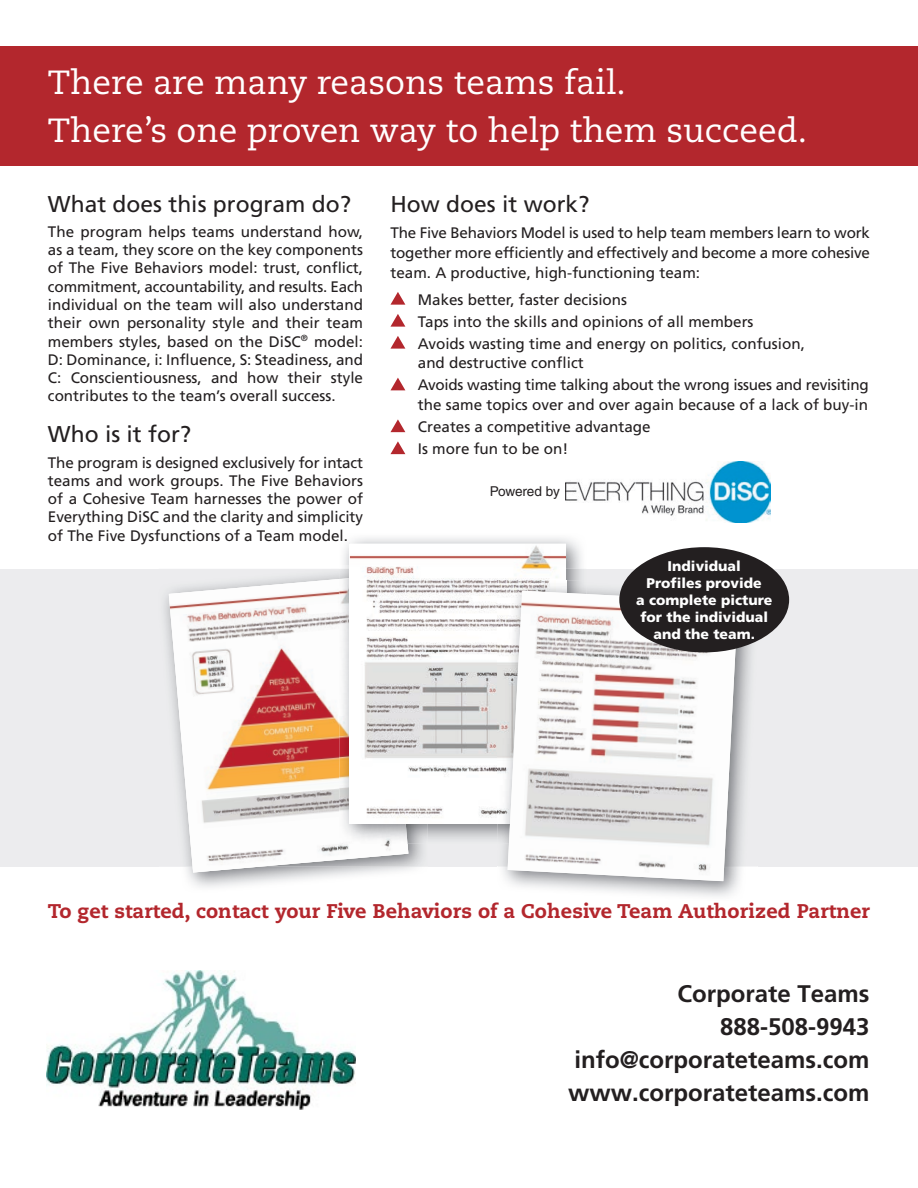
<style>
.page{position:relative;width:918px;height:1188px;background:#fff}
.page>*{position:absolute;margin:0;border:0;box-sizing:border-box;transform-origin:0 0}
.t1{font:33.45px/48.8px "Caecilia";color:#fff}
.t2{font:700 24px/33px "Frutiger";color:#231f20;text-align:right}
.t3{font:22.8px "Frutiger LT Std";color:#231f20}
.t4{font:800 19.8px "Caecilia";letter-spacing:.005em;color:#b3272d}
.t5{font:15.15px/18.3px "Frutiger LT Std";color:#231f20;text-align:justify}
.t6{font:900 13.95px/16.8px "Frutiger LT Std";color:#fff;text-align:center}
.t7{font:13.65px "Helvetica LT Std";letter-spacing:-.015em;color:#231f20}
</style>
<div class="page">
<div style="left:0;top:46px;width:918px;height:119px;background:#b3272d"></div>
<div style="left:0;top:569px;width:918px;height:298px;background:#ececee"></div>
<img style="left:161px;top:571px;width:265px;height:296px">
<img style="left:169px;top:579px;width:239px;height:294px">
<img style="left:339px;top:538px;width:244px;height:306px">
<svg style="left:339px;top:565px;width:11px;height:4px"></svg>
<img style="left:339px;top:578px;width:69px;height:266px">
<img style="left:350px;top:544px;width:216px;height:279px">
<img style="left:503px;top:586px;width:255px;height:311px">
<img style="left:498px;top:581px;width:68px;height:242px">
<img style="left:508px;top:591px;width:230px;height:290px">
<div style="left:619px;top:547px;width:170px;height:105px;background:#231f20;border-radius:50%"></div>
<img style="left:566px;top:462px;width:205px;height:61px">
<svg style="left:390px;top:292px;width:15px;height:13px"></svg>
<svg style="left:390px;top:314px;width:15px;height:13px"></svg>
<svg style="left:390px;top:336px;width:15px;height:13px"></svg>
<svg style="left:390px;top:378px;width:15px;height:12px"></svg>
<svg style="left:390px;top:419px;width:15px;height:13px"></svg>
<svg style="left:390px;top:441px;width:15px;height:13px"></svg>
<img style="left:47px;top:971px;width:308px;height:138px">
<h1 class="t1" style="left:48px;top:58px;width:761px">There are many reasons teams fail.<br>There’s one proven way to help them succeed.</h1>
<h3 class="t3" style="left:48px;top:190px;width:305px">What does this program do?</h3>
<p class="t5" style="left:48px;top:223px;width:317px">The program helps teams understand how, as a team, they score on the key components of The Five Behaviors model: trust, conflict, commitment, accountability, and results. Each individual on the team will also understand their own personality style and their team members styles, based on the DiSC<sup>®</sup> model:<br>D: Dominance, i: Influence, S: Steadiness, and C: Conscientiousness, and how their style contributes to the team’s overall success.</p>
<h3 class="t3" style="left:48px;top:421px;width:145px">Who is it for?</h3>
<p class="t5" style="left:48px;top:453px;width:317px">The program is designed exclusively for intact teams and work groups. The Five Behaviors of a Cohesive Team harnesses the power of Everything DiSC and the clarity and simplicity of The Five Dysfunctions of a Team model.</p>
<h3 class="t3" style="left:390px;top:190px;width:201px">How does it work?</h3>
<p class="t5" style="left:390px;top:223px;width:481px;line-height:19.8px">The Five Behaviors Model is used to help team members learn to work together more efficiently and effectively and become a more cohesive team. A productive, high-functioning team:</p>
<p class="t5" style="left:418px;top:288px;width:389px;line-height:22px;text-align:left">Makes better, faster decisions<br>Taps into the skills and opinions of all members<br>Avoids wasting time and energy on politics, confusion,</p>
<p class="t5" style="left:418px;top:352px;width:452px;line-height:22px">and destructive conflict<br>Avoids wasting time talking about the wrong issues and revisiting</p>
<p class="t5" style="left:418px;top:394px;width:452px;line-height:22px;text-align:left">the same topics over and over again because of a lack of buy-in<br>Creates a competitive advantage<br>Is more fun to be on!</p>
<p class="t7" style="left:490px;top:483px;width:72px">Powered by</p>
<p class="t6" style="left:636px;top:558px;width:138px">Individual<br>Profiles provide<br>a complete picture for the individual and the team.</p>
<h3 class="t4" style="left:48px;top:899px;width:824px">To get started, contact your Five Behaviors of a Cohesive Team Authorized Partner</h3>
<h2 class="t2" style="left:568px;top:977px;width:303px">Corporate Teams<br>888-508-9943 info@corporateteams.com www.corporateteams.com</h2>
</div>
